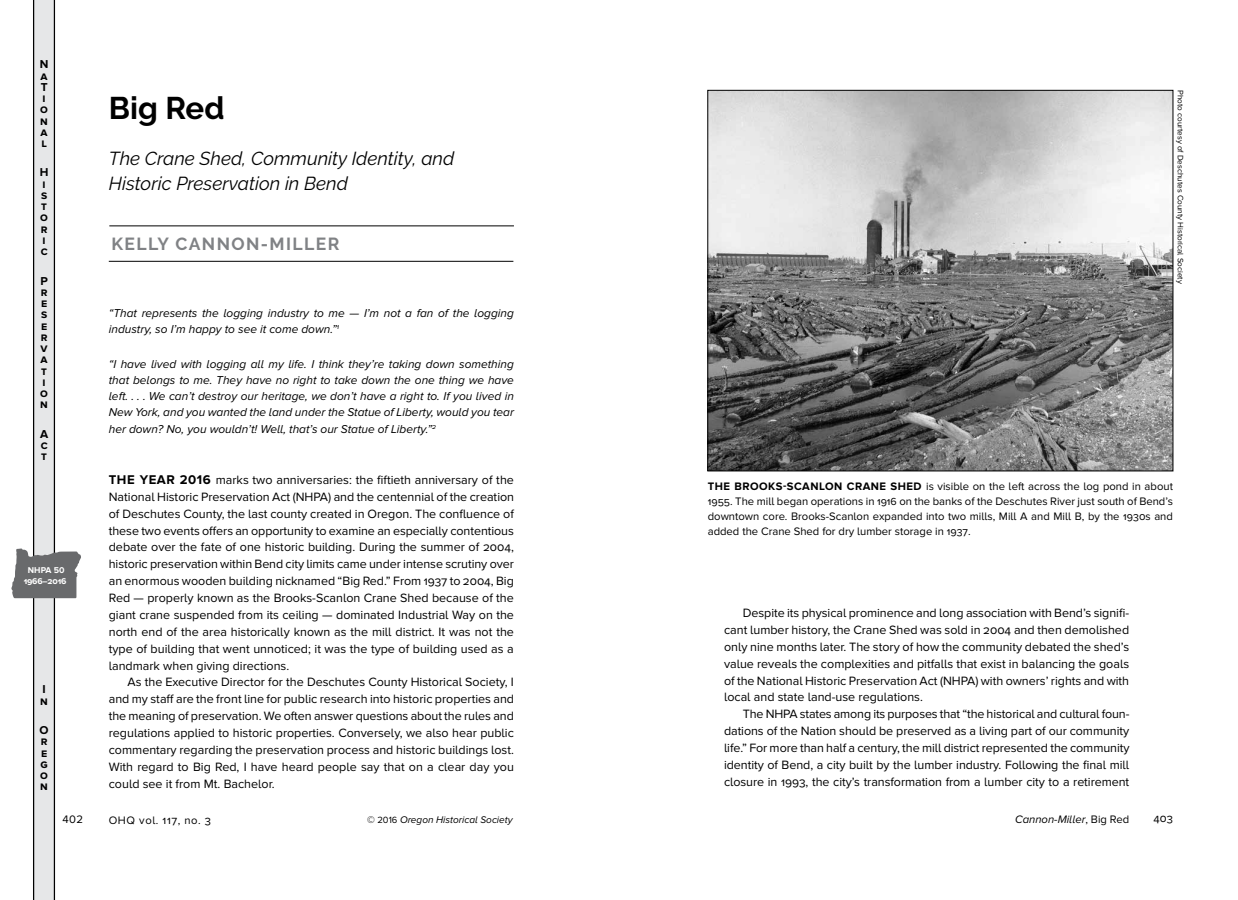
<style>
.page{position:relative;width:1238px;height:900px;background:#fff}
.page>*{position:absolute;margin:0;border:0;box-sizing:border-box;transform-origin:0 0}
.t1{font:700 31.25px "Raleway";color:#000}
.t2{font:italic 18.75px/25px "Raleway";color:#000}
.t3{font:700 17.5px "Raleway";letter-spacing:.08em;color:#808285}
.t4{font:12.5px/16.9px "Proxima Nova";color:#000;text-align:justify}
.t5{font:italic 11.88px/16.2px "Proxima Nova";color:#000}
.t6{font:700 11.88px/11.2px "Proxima Nova";color:#000}
.t7{font:11.25px/15px "Proxima Nova";color:#000;text-align:justify}
.t8{font:italic 11.25px "Proxima Nova";color:#000}
.t9{font:11.25px "Proxima Nova";letter-spacing:.05em;color:#000}
.t10{font:italic 10px "Proxima Nova";color:#000}
.t11{font:700 8.75px/11.8px "Proxima Nova";letter-spacing:-.02em;color:#fff;text-align:center}
.t12{font:8.12px "Proxima Nova";color:#000}
.s1{font-weight:700;font-size:13.12px}
.s2{font-size:11.88px}
.s3{font-weight:700}
.s4{font-size:10.62px}
.s5{font-style:normal}
.s6{font-style:normal;font-size:9.38px}
</style>
<div class="page">
<hr style="left:109px;top:261px;width:404px;height:1px;background:#000">
<hr style="left:109px;top:226px;width:405px;height:1px;background:#000">
<svg style="left:11px;top:0;width:70px;height:900px"></svg>
<img style="left:709px;top:92px;width:462px;height:377px">
<p class="t6" style="left:40px;top:59px;width:10px">N a<br>T i o n a l</p>
<p class="t6" style="left:40px;top:167px;width:10px">H i s t o r i c</p>
<p class="t6" style="left:40px;top:275px;width:9px">P r e s e r v a t i o n</p>
<p class="t6" style="left:40px;top:428px;width:10px;text-align:justify">A c t</p>
<p class="t11" style="left:24px;top:564px;width:44px">NHPA 50<br>1966–2016</p>
<p class="t6" style="left:40px;top:684px;width:9px">I n</p>
<p class="t6" style="left:40px;top:725px;width:11px">O r e g o n</p>
<h1 class="t1" style="left:109px;top:91px;width:117px">Big Red</h1>
<h2 class="t2" style="left:109px;top:145px;width:347px">The Crane Shed, Community Identity, and<br>Historic Preservation in Bend</h2>
<h3 class="t3" style="left:111px;top:233px;width:229px">KELLY CANNON-MILLER</h3>
<p class="t5" style="left:109px;top:306px;width:406px">“That represents the logging industry to me — I’m not a fan of the logging industry, so I’m happy to see it come down.”<sup>1</sup></p>
<p class="t5" style="left:109px;top:356px;width:407px;text-align:justify">“I have lived with logging all my life. I think they’re taking down something that belongs to me. They have no right to take down the one thing we have left. . . . We can’t destroy our heritage, we don’t have a right to. If you lived in New York, and you wanted the land under the Statue of Liberty, would you tear her down? No, you wouldn’t! Well, that’s our Statue of Liberty.”<sup>2</sup></p>
<p class="t4" style="left:109px;top:472px;width:407px"><span class="s1">THE YEAR 2016</span> marks two anniversaries: the fiftieth anniversary of the National Historic Preservation Act (NHPA) and the centennial of the creation of Deschutes County, the last county created in Oregon. The confluence of these two events offers an opportunity to examine an especially contentious debate over the fate of one historic building. During the summer of <span class="s2">2004</span>, historic preservation within Bend city limits came under intense scrutiny over an enormous wooden building nicknamed “Big Red.” From <span class="s2">1937</span> to <span class="s2">2004</span>, Big Red — properly known as the Brooks-Scanlon Crane Shed because of the giant crane suspended from its ceiling — dominated Industrial Way on the north end of the area historically known as the mill district. It was not the type of building that went unnoticed; it was the type of building used as a landmark when giving directions.</p>
<p class="t4" style="left:109px;top:674px;width:407px;text-indent:19px">As the Executive Director for the Deschutes County Historical Society, I and my staff are the front line for public research into historic properties and the meaning of preservation. We often answer questions about the rules and regulations applied to historic properties. Conversely, we also hear public commentary regarding the preservation process and historic buildings lost.<br>With regard to Big Red, I have heard people say that on a clear day you could see it from Mt. Bachelor.</p>
<p class="t12" style="left:1185px;top:90px;width:195px;rotate:90deg">Photo courtesy of Deschutes County Historical Society</p>
<p class="t7" style="left:707px;top:479px;width:467px"><span class="s3">THE BROOKS-SCANLON CRANE SHED</span> is visible on the left across the log pond in about <span class="s4">1955</span>. The mill began operations in <span class="s4">1916</span> on the banks of the Deschutes River just south of Bend’s downtown core. Brooks-Scanlon expanded into two mills, Mill A and Mill B, by the <span class="s4">1930</span>s and added the Crane Shed for dry lumber storage in <span class="s4">1937</span>.</p>
<p class="t4" style="left:724px;top:605px;width:407px;text-indent:19px">Despite its physical prominence and long association with Bend’s signifi&shy;cant lumber history, the Crane Shed was sold in <span class="s2">2004</span> and then demolished only nine months later. The story of how the community debated the shed’s value reveals the complexities and pitfalls that exist in balancing the goals of the National Historic Preservation Act (NHPA) with owners’ rights and with local and state land-use regulations.</p>
<p class="t4" style="left:724px;top:706px;width:407px;text-indent:19px">The NHPA states among its purposes that “the historical and cultural foun&shy;dations of the Nation should be preserved as a living part of our community life.” For more than half a century, the mill district represented the community identity of Bend, a city built by the lumber industry. Following the final mill closure in <span class="s2">1993</span>, the city’s transformation from a lumber city to a retirement</p>
<p class="t7" style="left:62px;top:812px;width:22px">402</p>
<p class="t9" style="left:109px;top:814px;width:104px">OHQ vol. 117, no. 3</p>
<p class="t8" style="left:1015px;top:814px;width:116px">Cannon-Miller<span class="s5">, Big Red</span></p>
<p class="t7" style="left:1153px;top:811px;width:21px">403</p>
<p class="t10" style="left:367px;top:815px;width:147px"><span class="s5">©</span> <span class="s6">2016</span> Oregon Historical Society</p>
</div>
